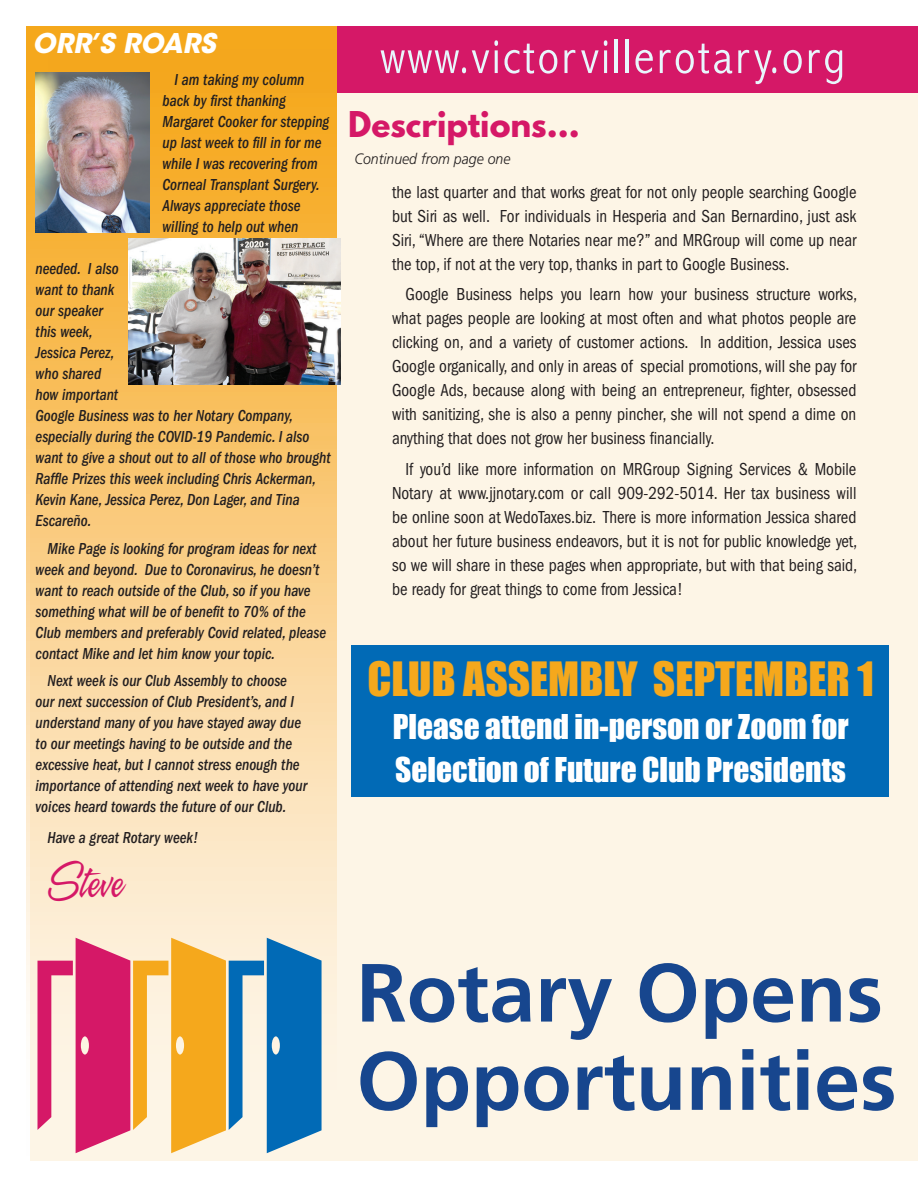
<style>
.page{position:relative;width:918px;height:1188px;background:#fff}
.page>*{position:absolute;margin:0;border:0;box-sizing:border-box;transform-origin:0 0}
.t1{font:300 condensed 48.75px "Abadi";letter-spacing:.05em;color:#e8f6fc}
.t2{font:45px "A&S Speedway";color:#d51867;scale:.92 1}
.t3{font:43.35px "Impact";color:#f5a81c}
.t4{font:700 31.5px "League Spartan";color:#d51867}
.t5{font:31.35px/43.2px "Impact";color:#fff}
.t6{font:27px "ITC Avant Garde MM Oblique 740 750";color:#fff}
.t7{font:condensed 18px/24px "Franklin Gothic";color:#231f20;text-align:justify;scale:.94 1}
.t8{font:italic 500 condensed 16.5px/21px "Franklin Gothic";color:#231f20;scale:.92 1}
.t9{font:italic 300 15px "Frutiger";color:#231f20;scale:.94 1}
</style>
<div class="page">
<div style="left:30px;top:27px;width:888px;height:1134px;background:#fdf5e6"></div>
<div style="left:48px;top:27px;width:870px;height:66px;background:#d51867"></div>
<div style="left:26px;top:27px;width:310px;height:1133px;background:linear-gradient(to bottom,#f5a312,#feffff)"></div>
<svg style="left:362px;top:964px;width:169px;height:59px"></svg>
<svg style="left:541px;top:978px;width:71px;height:62px"></svg>
<svg style="left:640px;top:963px;width:56px;height:60px"></svg>
<svg style="left:706px;top:978px;width:41px;height:61px"></svg>
<svg style="left:753px;top:978px;width:40px;height:45px"></svg>
<svg style="left:802px;top:978px;width:39px;height:44px"></svg>
<svg style="left:849px;top:978px;width:31px;height:45px"></svg>
<svg style="left:360px;top:1051px;width:57px;height:60px"></svg>
<svg style="left:426px;top:1066px;width:42px;height:61px"></svg>
<svg style="left:477px;top:1066px;width:41px;height:61px"></svg>
<svg style="left:524px;top:1066px;width:45px;height:45px"></svg>
<svg style="left:578px;top:1055px;width:57px;height:56px"></svg>
<svg style="left:641px;top:1067px;width:39px;height:44px"></svg>
<svg style="left:692px;top:1066px;width:39px;height:44px"></svg>
<svg style="left:742px;top:1049px;width:11px;height:61px"></svg>
<svg style="left:760px;top:1055px;width:30px;height:56px"></svg>
<svg style="left:797px;top:1049px;width:11px;height:61px"></svg>
<svg style="left:817px;top:1066px;width:40px;height:45px"></svg>
<svg style="left:863px;top:1066px;width:31px;height:45px"></svg>
<svg style="left:38px;top:938px;width:284px;height:215px"></svg>
<img style="left:36px;top:73px;width:114px;height:160px">
<div style="left:351px;top:646px;width:537px;height:151px;background:#016ab6"></div>
<img style="left:129px;top:238px;width:212px;height:146px">
<h3 class="t6" style="left:32px;top:26px;width:185px">ORR’S ROARS</h3>
<p class="t8" style="left:163px;top:69px;width:183px;text-indent:12px">I am taking my column back by first thanking<br>Margaret Cooker for stepping up last week to fill in for me while I was recovering from<br>Corneal Transplant Surgery.<br>Always appreciate those willing to help out when</p>
<p class="t8" style="left:36px;top:258px;width:322px">needed. I also<br>want to thank<br>our speaker<br>this week,<br>Jessica Perez,<br>who shared<br>how important<br>Google Business was to her Notary Company, especially during the COVID-19 Pandemic. I also want to give a shout out to all of those who brought<br>Raffle Prizes this week including Chris Ackerman,<br>Kevin Kane, Jessica Perez, Don Lager, and Tina<br>Escareño.</p>
<p class="t8" style="left:36px;top:538px;width:317px;text-indent:12px">Mike Page is looking for program ideas for next week and beyond. Due to Coronavirus, he doesn’t want to reach outside of the Club, so if you have something what will be of benefit to 70% of the Club members and preferably Covid related, please contact Mike and let him know your topic.</p>
<p class="t8" style="left:36px;top:671px;width:297px;text-indent:12px">Next week is our Club Assembly to choose our next succession of Club President’s, and I understand many of you have stayed away due to our meetings having to be outside and the excessive heat, but I cannot stress enough the importance of attending next week to have your voices heard towards the future of our Club.</p>
<p class="t8" style="left:48px;top:827px;width:165px">Have a great Rotary week!</p>
<h2 class="t2" style="left:48px;top:858px;width:82px">Steve</h2>
<h1 class="t1" style="left:380px;top:29px;width:466px">www.victorvillerotary.org</h1>
<h3 class="t4" style="left:348px;top:100px;width:233px">Descriptions...</h3>
<p class="t9" style="left:354px;top:150px;width:167px">Continued from page one</p>
<p class="t7" style="left:392px;top:180px;width:496px">the last quarter and that works great for not only people searching Google but Siri as well. For individuals in Hesperia and San Bernardino, just ask Siri, “Where are there Notaries near me?” and MRGroup will come up near the top, if not at the very top, thanks in part to Google Business.</p>
<p class="t7" style="left:392px;top:283px;width:496px;text-indent:14px">Google Business helps you learn how your business structure works, what pages people are looking at most often and what photos people are clicking on, and a variety of customer actions. In addition, Jessica uses Google organically, and only in areas of special promotions, will she pay for Google Ads, because along with being an entrepreneur, fighter, obsessed with sanitizing, she is also a penny pincher, she will not spend a dime on anything that does not grow her business financially.</p>
<p class="t7" style="left:392px;top:457px;width:497px;text-indent:14px">If you’d like more information on MRGroup Signing Services &amp; Mobile Notary at www.jjnotary.com or call 909-292-5014. Her tax business will be online soon at WedoTaxes.biz. There is more information Jessica shared about her future business endeavors, but it is not for public knowledge yet, so we will share in these pages when appropriate, but with that being said, be ready for great things to come from Jessica!</p>
<h3 class="t3" style="left:367px;top:645px;width:508px">CLUB ASSEMBLY SEPTEMBER 1</h3>
<h3 class="t5" style="left:393px;top:704px;width:457px">Please attend in-person or Zoom for<br>Selection of Future Club Presidents</h3>
</div>
